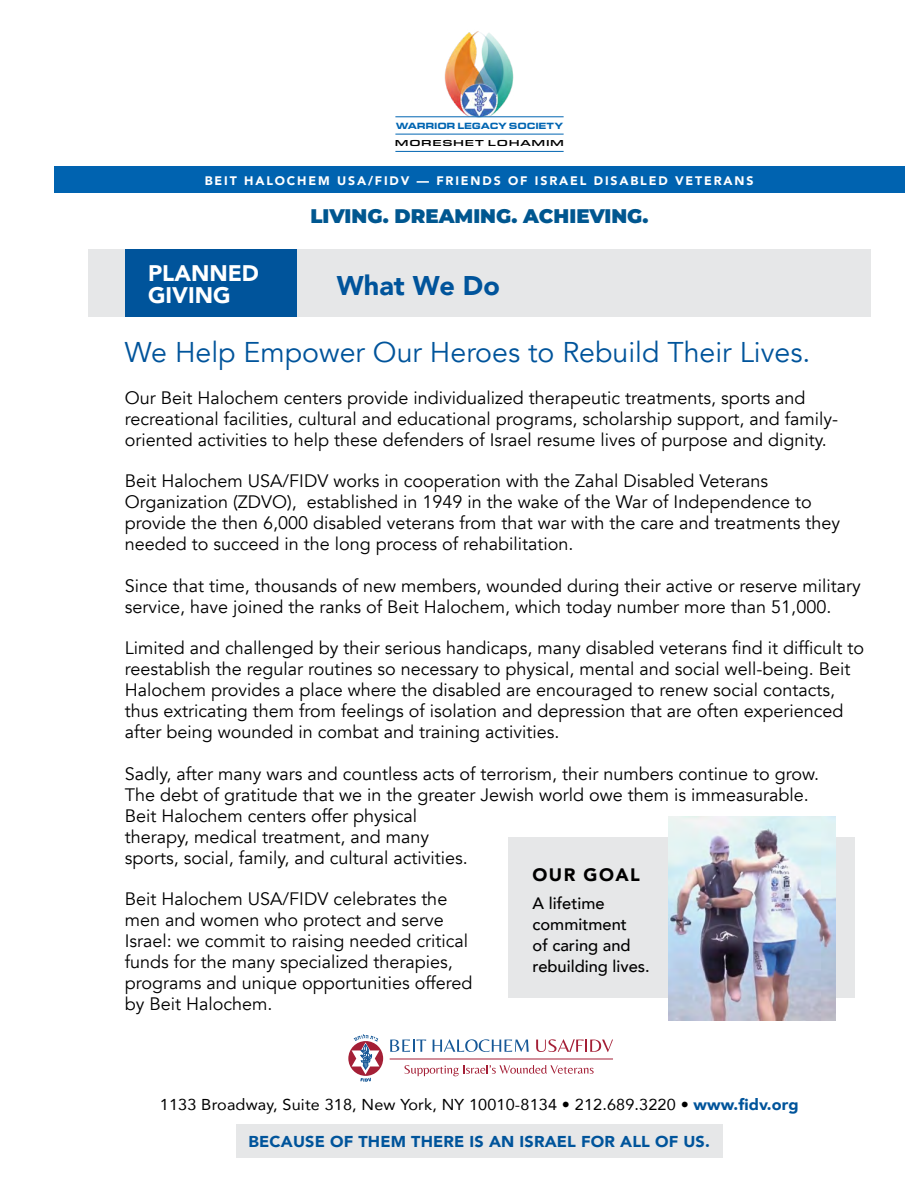
<style>
.page{position:relative;width:918px;height:1188px;background:#fff}
.page>*{position:absolute;margin:0;border:0;box-sizing:border-box;transform-origin:0 0}
.t1{font:28.5px "Avenir";color:#00549b}
.t2{font:900 27px "Avenir";color:#00549b}
.t3{font:900 22.5px/22.5px "Avenir";color:#fff}
.t4{font:900 19.65px "Montserrat";color:#005790}
.t5{font:18px/21px "Avenir";color:#000}
.t6{font:900 18px "Avenir";letter-spacing:.08em;color:#000}
.t7{font:500 16.5px/21px "Avenir";color:#000}
.t8{font:15.75px "Avenir";letter-spacing:.01em;color:#000}
.t9{font:900 15.75px "Avenir";letter-spacing:.01em;color:#00549b}
.t10{font:900 12.3px "Avenir";letter-spacing:.15em;color:#fff}
.t11{font:900 9.3px "Eurostile Ext";letter-spacing:-.02em;color:#0065b2;scale:.95 1}
.t12{font:500 9px "Eurostile Ext";letter-spacing:.06em;color:#000;scale:1.2 1}
.s1{font-weight:900;color:#00549b}
</style>
<div class="page">
<div style="left:237px;top:1125px;width:486px;height:33px;background:#e6e7e8"></div>
<img style="left:439px;top:31px;width:80px;height:87px">
<hr style="left:395px;top:116px;width:169px;height:1px;background:#0065b2">
<hr style="left:395px;top:134px;width:169px;height:1px;background:#0065b2">
<hr style="left:395px;top:151px;width:169px;height:1px;background:#0065b2">
<div style="left:54px;top:166px;width:850px;height:27px;background:#0063b0"></div>
<svg style="left:404px;top:1065px;width:190px;height:11px"></svg>
<svg style="left:348px;top:1041px;width:35px;height:35px"></svg>
<svg style="left:352px;top:1034px;width:27px;height:48px"></svg>
<hr style="left:390px;top:1059px;width:223px;height:1px;background:#a41f36">
<svg style="left:390px;top:1040px;width:36px;height:12px"></svg>
<svg style="left:433px;top:1039px;width:96px;height:13px"></svg>
<svg style="left:536px;top:1039px;width:77px;height:13px"></svg>
<div style="left:88px;top:249px;width:783px;height:68px;background:#e6e7e8"></div>
<div style="left:125px;top:249px;width:171px;height:68px;background:#00549b"></div>
<div style="left:509px;top:837px;width:346px;height:161px;background:#e6e7e8"></div>
<img style="left:669px;top:817px;width:167px;height:203px">
<p class="t11" style="left:396px;top:119px;width:178px">WARRIOR LEGACY SOCIETY</p>
<p class="t12" style="left:395px;top:137px;width:143px">MORESHET LOHAMIM</p>
<p class="t10" style="left:205px;top:170px;width:550px">BEIT HALOCHEM USA/FIDV — FRIENDS OF ISRAEL DISABLED VETERANS</p>
<p class="t4" style="left:310px;top:201px;width:340px">LIVING. DREAMING. ACHIEVING.</p>
<p class="t3" style="left:148px;top:261px;width:112px">PLANNED<br>GIVING</p>
<h2 class="t2" style="left:337px;top:262px;width:164px">What We Do</h2>
<h1 class="t1" style="left:125px;top:335px;width:687px">We Help Empower Our Heroes to Rebuild Their Lives.</h1>
<p class="t5" style="left:125px;top:387px;width:715px">Our Beit Halochem centers provide individualized therapeutic treatments, sports and recreational facilities, cultural and educational programs, scholarship support, and family&shy;oriented activities to help these defenders of Israel resume lives of purpose and dignity.</p>
<p class="t5" style="left:125px;top:471px;width:717px">Beit Halochem USA/FIDV works in cooperation with the Zahal Disabled Veterans Organization (ZDVO), established in 1949 in the wake of the War of Independence to provide the then 6,000 disabled veterans from that war with the care and treatments they needed to succeed in the long process of rehabilitation.</p>
<p class="t5" style="left:125px;top:575px;width:737px">Since that time, thousands of new members, wounded during their active or reserve military service, have joined the ranks of Beit Halochem, which today number more than 51,000.</p>
<p class="t5" style="left:125px;top:638px;width:741px">Limited and challenged by their serious handicaps, many disabled veterans find it difficult to reestablish the regular routines so necessary to physical, mental and social well-being. Beit Halochem provides a place where the disabled are encouraged to renew social contacts, thus extricating them from feelings of isolation and depression that are often experienced after being wounded in combat and training activities.</p>
<p class="t5" style="left:125px;top:764px;width:696px">Sadly, after many wars and countless acts of terrorism, their numbers continue to grow.<br>The debt of gratitude that we in the greater Jewish world owe them is immeasurable.<br>Beit Halochem centers offer physical<br>therapy, medical treatment, and many<br>sports, social, family, and cultural activities.</p>
<p class="t5" style="left:125px;top:889px;width:349px">Beit Halochem USA/FIDV celebrates the men and women who protect and serve Israel: we commit to raising needed critical funds for the many specialized therapies, programs and unique opportunities offered by Beit Halochem.</p>
<p class="t6" style="left:533px;top:859px;width:109px">OUR GOAL</p>
<p class="t7" style="left:533px;top:892px;width:119px">A lifetime commitment<br>of caring and rebuilding lives.</p>
<p class="t8" style="left:160px;top:1092px;width:640px">1133 Broadway, Suite 318, New York, NY 10010-8134 • 212.689.3220 • <span class="s1">www.fidv.org</span></p>
<p class="t9" style="left:249px;top:1129px;width:463px">BECAUSE OF THEM THERE IS AN ISRAEL FOR ALL OF US.</p>
</div>
